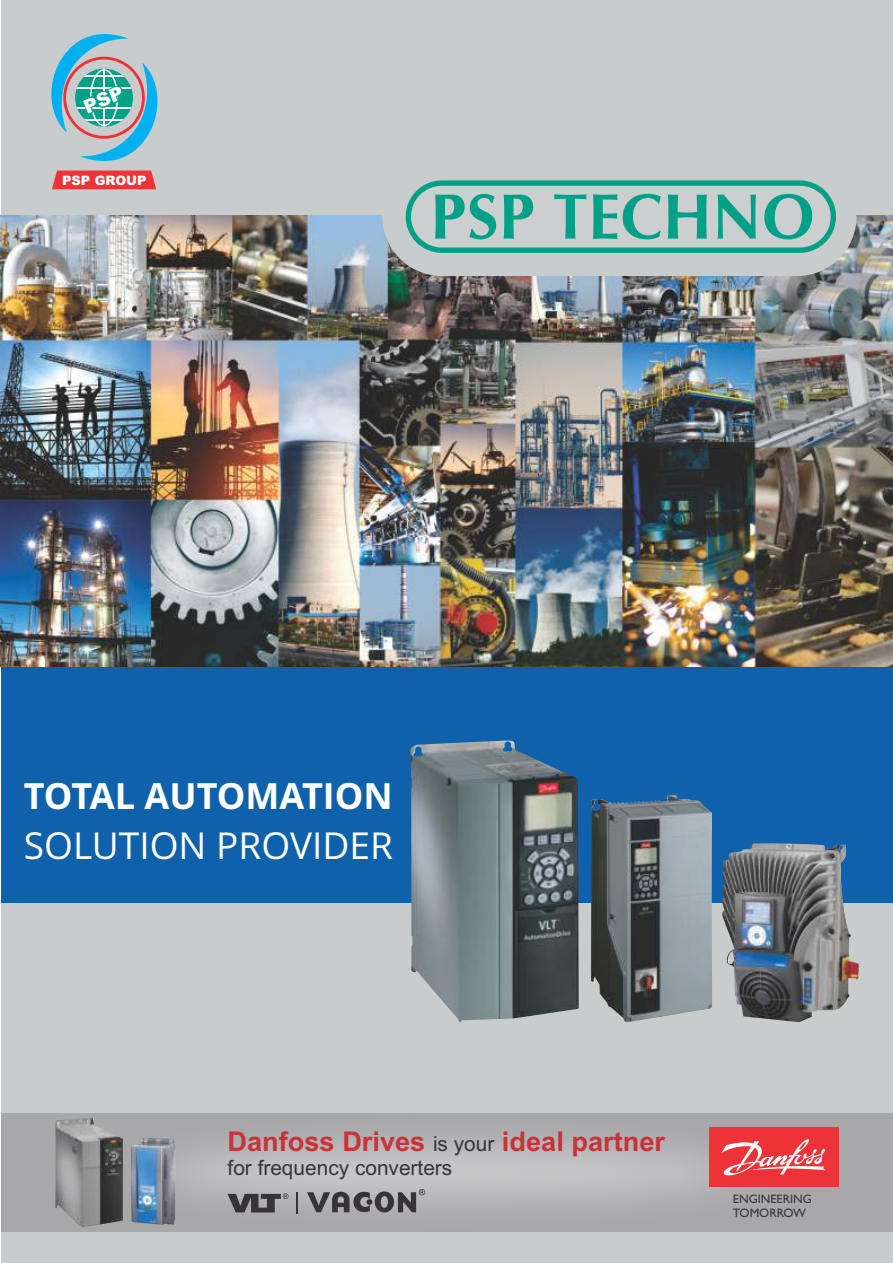
<style>
.page{position:relative;width:893px;height:1263px;background:#fff}
.page>*{position:absolute;margin:0;border:0;box-sizing:border-box;transform-origin:0 0}
.t1{font:700 64.05px "CG Omega";color:#00a187}
.t2{font:37.05px "Open Sans";color:#fff}
.t3{font:700 36px "Open Sans";color:#fff}
.t4{font:700 27.15px "Arial";color:#c73338}
.t5{font:20.85px "Arial";color:#383336}
.t6{font:900 13.05px "Arial";color:#fff}
.t7{font:12.3px "Gill Sans";color:#383336}
.t8{font:12.3px "Gill Sans";color:#383336}
.s1{font-weight:400;font-size:20.85px;color:#383336}
</style>
<div class="page">
<div style="left:1px;top:0;width:891px;height:1263px;background:#c9cccc"></div>
<div style="left:1px;top:1113px;width:891px;height:118px;background:#a8a8ab"></div>
<img style="left:176px;top:1139px;width:627px;height:75px">
<div style="left:709px;top:1127px;width:129px;height:59px;background:#ed3338"></div>
<svg style="left:721px;top:1139px;width:105px;height:37px"></svg>
<svg style="left:307px;top:1189px;width:118px;height:23px"></svg>
<svg style="left:228px;top:1193px;width:61px;height:19px"></svg>
<svg style="left:296px;top:1192px;width:1px;height:21px"></svg>
<div style="left:1px;top:666px;width:891px;height:237px;background:#0f61ab"></div>
<img style="left:411px;top:740px;width:168px;height:282px">
<img style="left:591px;top:795px;width:121px;height:227px">
<img style="left:1px;top:215px;width:891px;height:451px">
<div style="left:382px;top:157px;width:474px;height:119px;background:#c9cccc;border-radius:59px"></div>
<svg style="left:406px;top:180px;width:430px;height:73px"></svg>
<div style="left:52px;top:171px;width:104px;height:18px;background:#ed3338"></div>
<img style="left:722px;top:843px;width:137px;height:179px">
<img style="left:131px;top:1138px;width:45px;height:87px">
<img style="left:55px;top:1117px;width:68px;height:110px">
<svg style="left:51px;top:34px;width:106px;height:127px"></svg>
<p class="t6" style="left:62px;top:175px;width:86px">PSP GROUP</p>
<h1 class="t1" style="left:430px;top:191px;width:386px">PSP TECHNO</h1>
<h3 class="t3" style="left:24px;top:781px;width:371px">TOTAL AUTOMATION</h3>
<h2 class="t2" style="left:24px;top:831px;width:371px">SOLUTION PROVIDER</h2>
<p class="t4" style="left:228px;top:1131px;width:439px">Danfoss Drives <span class="s1">is your</span> ideal partner</p>
<p class="t5" style="left:228px;top:1160px;width:226px">for frequency converters</p>
<p class="t7" style="left:733px;top:1194px;width:81px">ENGINEERING</p>
<p class="t8" style="left:733px;top:1208px;width:75px">TOMORROW</p>
</div>
